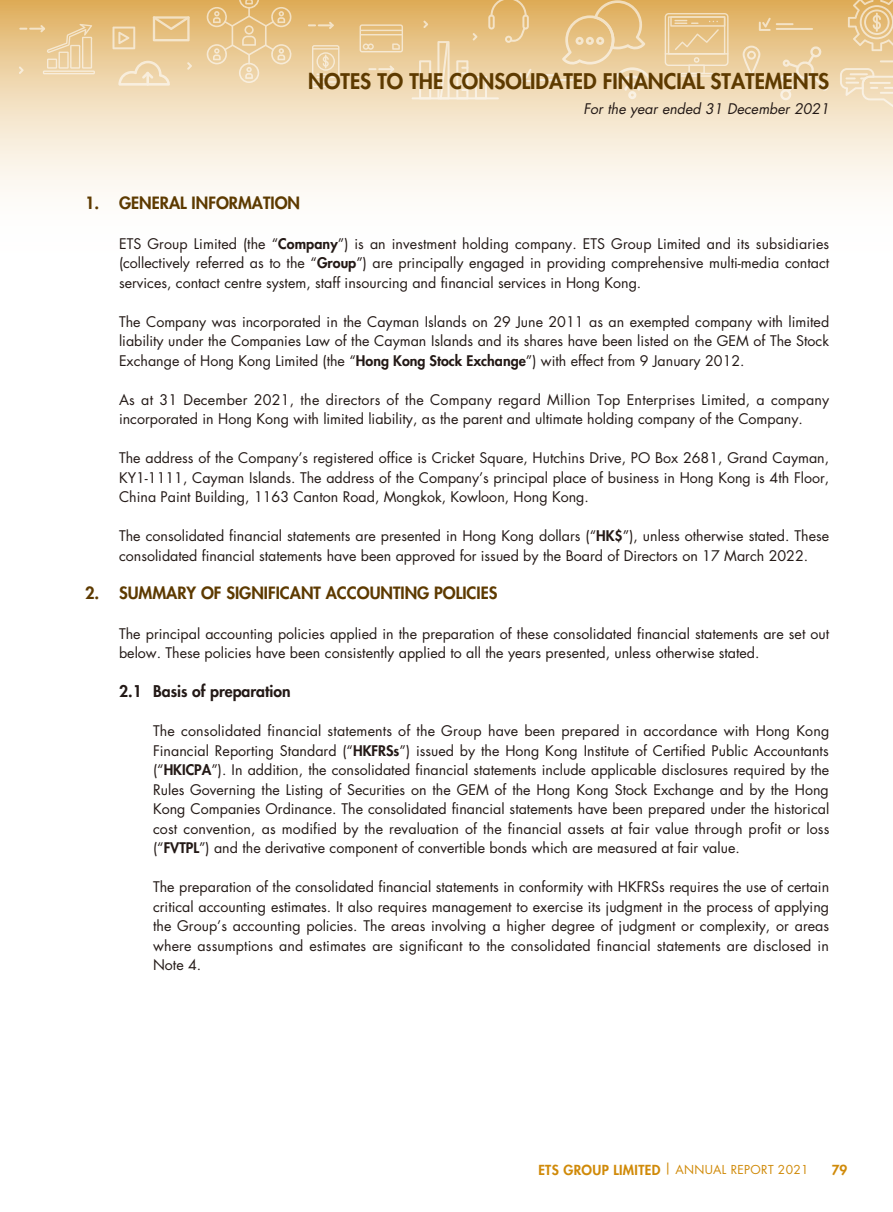
<style>
.page{position:relative;width:893px;height:1212px;background:#fff}
.page>*{position:absolute;margin:0;border:0;box-sizing:border-box;transform-origin:0 0}
.t1{font:800 21px "Futura Std";color:#5d3a00}
.t2{font:800 16.5px "Futura Std";color:#5d3a00}
.t3{font:800 15.75px "Futura Std";color:#231916}
.t4{font:14.25px/19.5px "Futura Std";color:#231916;text-align:justify}
.t5{font:italic 14.25px "Futura Std";color:#231916}
.t6{font:800 13.5px "Futura Std";color:#d08a09}
.t7{font:12px "Futura Std";letter-spacing:.025em;color:#d08a09}
.s1{font-weight:800}
.s2{font-weight:800;font-size:13.5px}
.s3{font-weight:500}
</style>
<div class="page">
<svg style="left:0;top:0;width:893px;height:192px"></svg>
<svg style="left:473px;top:33px;width:4px;height:7px"></svg>
<svg style="left:880px;top:60px;width:13px;height:2px"></svg>
<svg style="left:368px;top:65px;width:26px;height:8px"></svg>
<hr style="left:776px;top:28px;width:37px;height:2px;background:#fff">
<svg style="left:759px;top:18px;width:34px;height:13px"></svg>
<svg style="left:743px;top:46px;width:17px;height:30px"></svg>
<svg style="left:206px;top:0;width:87px;height:83px"></svg>
<svg style="left:520px;top:69px;width:11px;height:13px"></svg>
<hr style="left:537px;top:79px;width:37px;height:2px;background:#fff">
<svg style="left:537px;top:74px;width:17px;height:2px"></svg>
<svg style="left:840px;top:68px;width:53px;height:40px"></svg>
<hr style="left:412px;top:97px;width:87px;height:2px;background:#fff">
<svg style="left:419px;top:60px;width:12px;height:39px"></svg>
<svg style="left:475px;top:76px;width:12px;height:23px"></svg>
<svg style="left:437px;top:41px;width:13px;height:58px"></svg>
<svg style="left:456px;top:60px;width:12px;height:39px"></svg>
<hr style="left:43px;top:71px;width:52px;height:3px;background:#fff">
<svg style="left:19px;top:24px;width:73px;height:50px"></svg>
<svg style="left:308px;top:22px;width:26px;height:7px"></svg>
<svg style="left:118px;top:61px;width:52px;height:25px"></svg>
<svg style="left:113px;top:27px;width:22px;height:22px"></svg>
<svg style="left:562px;top:0;width:90px;height:99px"></svg>
<svg style="left:312px;top:45px;width:27px;height:42px"></svg>
<svg style="left:780px;top:46px;width:49px;height:54px"></svg>
<svg style="left:153px;top:16px;width:37px;height:25px"></svg>
<svg style="left:488px;top:0;width:41px;height:43px"></svg>
<svg style="left:665px;top:13px;width:63px;height:64px"></svg>
<svg style="left:187px;top:62px;width:5px;height:8px"></svg>
<svg style="left:423px;top:21px;width:5px;height:7px"></svg>
<svg style="left:360px;top:24px;width:43px;height:28px"></svg>
<svg style="left:848px;top:0;width:45px;height:51px"></svg>
<h1 class="t1" style="left:308px;top:68px;width:522px">NOTES TO THE CONSOLIDATED FINANCIAL STATEMENTS</h1>
<p class="t5" style="left:583px;top:100px;width:247px">For the year ended 31 December 2021</p>
<p class="t2" style="left:85px;top:193px;width:217px">1. GENERAL INFORMATION</p>
<p class="t4" style="left:119px;top:234px;width:712px">ETS Group Limited (the “<span class="s1">Company</span>”) is an investment holding company. ETS Group Limited and its subsidiaries (collectively referred as to the “<span class="s1">Group</span>”) are principally engaged in providing comprehensive multi-media contact services, contact centre system, staff insourcing and financial services in Hong Kong.</p>
<p class="t4" style="left:119px;top:312px;width:712px">The Company was incorporated in the Cayman Islands on 29 June 2011 as an exempted company with limited liability under the Companies Law of the Cayman Islands and its shares have been listed on the GEM of The Stock Exchange of Hong Kong Limited (the “<span class="s1">Hong Kong Stock Exchange</span>”) with effect from 9 January 2012.</p>
<p class="t4" style="left:119px;top:390px;width:712px">As at 31 December 2021, the directors of the Company regard Million Top Enterprises Limited, a company incorporated in Hong Kong with limited liability, as the parent and ultimate holding company of the Company.</p>
<p class="t4" style="left:119px;top:448px;width:712px">The address of the Company’s registered office is Cricket Square, Hutchins Drive, PO Box 2681, Grand Cayman, KY1-1111, Cayman Islands. The address of the Company’s principal place of business in Hong Kong is 4th Floor, China Paint Building, 1163 Canton Road, Mongkok, Kowloon, Hong Kong.</p>
<p class="t4" style="left:119px;top:526px;width:712px">The consolidated financial statements are presented in Hong Kong dollars (“<span class="s1">HK$</span>”), unless otherwise stated. These consolidated financial statements have been approved for issued by the Board of Directors on 17 March 2022.</p>
<p class="t2" style="left:85px;top:583px;width:414px">2. SUMMARY OF SIGNIFICANT ACCOUNTING POLICIES</p>
<p class="t4" style="left:119px;top:624px;width:712px">The principal accounting policies applied in the preparation of these consolidated financial statements are set out below. These policies have been consistently applied to all the years presented, unless otherwise stated.</p>
<p class="t3" style="left:119px;top:681px;width:173px">2.1 Basis of preparation</p>
<p class="t4" style="left:153px;top:721px;width:678px">The consolidated financial statements of the Group have been prepared in accordance with Hong Kong Financial Reporting Standard (“<span class="s1">HKFRSs</span>”) issued by the Hong Kong Institute of Certified Public Accountants (“<span class="s1">HKICPA</span>”). In addition, the consolidated financial statements include applicable disclosures required by the Rules Governing the Listing of Securities on the GEM of the Hong Kong Stock Exchange and by the Hong Kong Companies Ordinance. The consolidated financial statements have been prepared under the historical cost convention, as modified by the revaluation of the financial assets at fair value through profit or loss (“<span class="s1">FVTPL</span>”) and the derivative component of convertible bonds which are measured at fair value.</p>
<p class="t4" style="left:153px;top:877px;width:678px">The preparation of the consolidated financial statements in conformity with HKFRSs requires the use of certain critical accounting estimates. It also requires management to exercise its judgment in the process of applying the Group’s accounting policies. The areas involving a higher degree of judgment or complexity, or areas where assumptions and estimates are significant to the consolidated financial statements are disclosed in Note 4.</p>
<p class="t7" style="left:538px;top:1161px;width:272px"><span class="s2">ETS GROUP LIMITED</span> <span class="s3">|</span> ANNUAL REPORT 2021</p>
<p class="t6" style="left:832px;top:1162px;width:17px">79</p>
</div>
